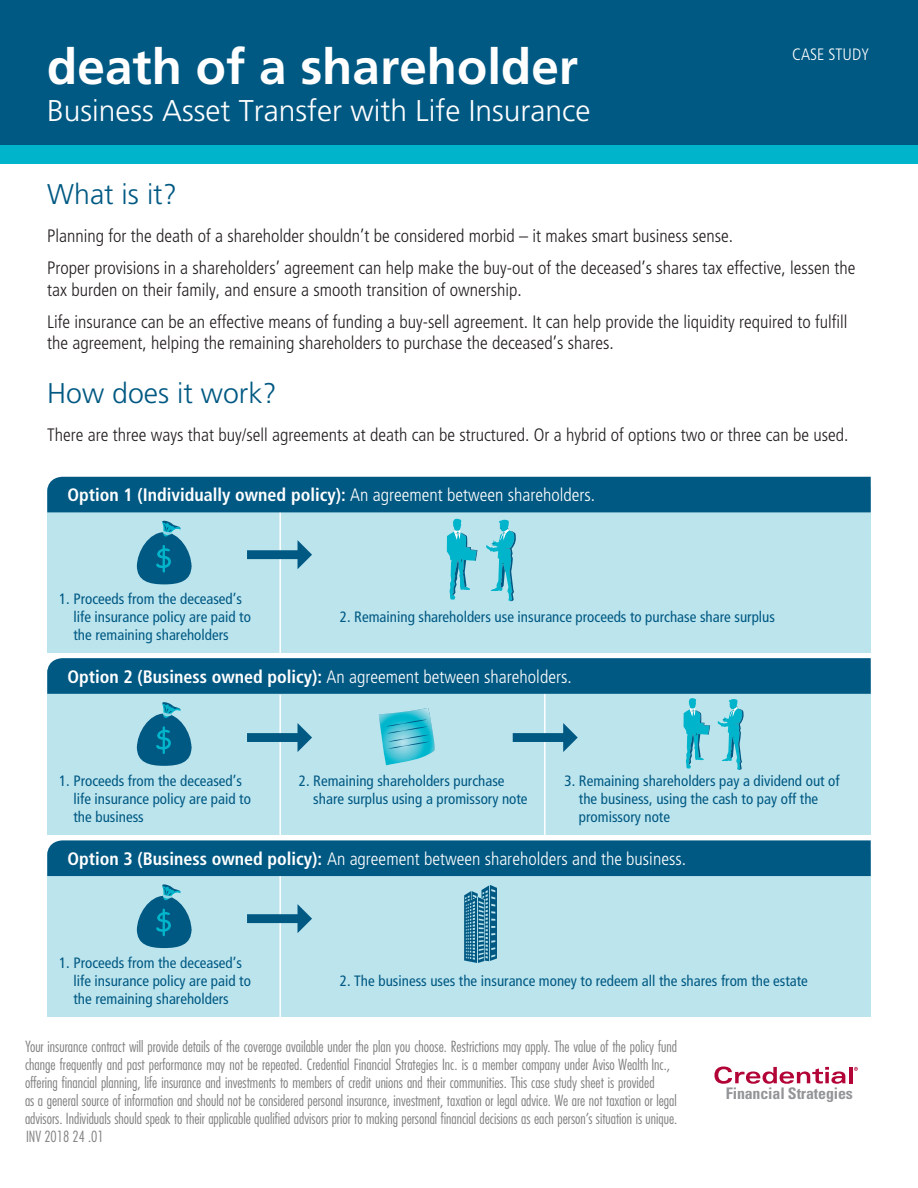
<style>
.page{position:relative;width:918px;height:1188px;background:#fff}
.page>*{position:absolute;margin:0;border:0;box-sizing:border-box;transform-origin:0 0}
.t1{font:700 49.5px "Frutiger LT Std";color:#fff}
.t2{font:300 30px "Frutiger LT Std";color:#fff}
.t3{font:300 28.5px "Frutiger LT Std";color:#005983}
.t4{font:300 condensed 18px/32.1px "Frutiger LT Std";color:#231f20}
.t5{font:300 condensed 18px "Frutiger LT Std";color:#fff}
.t6{font:700 condensed 18px "Frutiger LT Std";color:#fff}
.t7{font:300 condensed 16.5px "Frutiger LT Std";color:#fff}
.t8{font:700 condensed 15.9px "Univers";letter-spacing:-.01em;color:#939598}
.t9{font:300 condensed 15px/18px "Futura Std";color:#808280}
.t10{font:condensed 15px/18px "Frutiger LT Std";color:#005983}
.s1{font-weight:300}
.s2{font-weight:700}
</style>
<div class="page">
<div style="left:0;top:144px;width:918px;height:20px;background:#00b5cb"></div>
<div style="left:0;top:0;width:918px;height:145px;background:#005983"></div>
<div style="left:47px;top:488px;width:824px;height:165px;background:#bce4ed"></div>
<div style="left:47px;top:851px;width:824px;height:166px;background:#bce4ed"></div>
<div style="left:47px;top:669px;width:824px;height:166px;background:#bce4ed"></div>
<hr style="left:279px;top:695px;width:2px;height:144px;background:#fff">
<hr style="left:279px;top:512px;width:2px;height:144px;background:#fff">
<hr style="left:279px;top:876px;width:2px;height:144px;background:#fff">
<hr style="left:544px;top:684px;width:2px;height:169px;background:#fff">
<div style="left:47px;top:477px;width:824px;height:35px;background:#005983"></div>
<div style="left:47px;top:840px;width:824px;height:36px;background:#005983"></div>
<svg style="left:447px;top:519px;width:30px;height:81px"></svg>
<svg style="left:486px;top:520px;width:30px;height:81px"></svg>
<svg style="left:137px;top:521px;width:55px;height:63px"></svg>
<svg style="left:137px;top:884px;width:55px;height:64px"></svg>
<svg style="left:247px;top:540px;width:65px;height:29px"></svg>
<svg style="left:247px;top:904px;width:65px;height:29px"></svg>
<svg style="left:47px;top:658px;width:824px;height:112px"></svg>
<svg style="left:464px;top:885px;width:33px;height:78px"></svg>
<svg style="left:714px;top:1066px;width:131px;height:18px"></svg>
<hr style="left:849px;top:1067px;width:3px;height:16px;background:#b30437">
<svg style="left:854px;top:1067px;width:4px;height:4px"></svg>
<h1 class="t1" style="left:47px;top:38px;width:532px">death of a shareholder</h1>
<h2 class="t2" style="left:47px;top:94px;width:545px">Business Asset Transfer with Life Insurance</h2>
<p class="t7" style="left:792px;top:45px;width:79px">CASE STUDY</p>
<h3 class="t3" style="left:47px;top:178px;width:131px">What is it?</h3>
<p class="t4" style="left:47px;top:220px;width:810px">Planning for the death of a shareholder shouldn’t be considered morbid – it makes smart business sense.<br>Proper provisions in a shareholders’ agreement can help make the buy-out of the deceased’s shares tax effective, lessen the</p>
<p class="t4" style="left:47px;top:274px;width:802px">tax burden on their family, and ensure a smooth transition of ownership.<br>Life insurance can be an effective means of funding a buy-sell agreement. It can help provide the liquidity required to fulfill</p>
<p class="t4" style="left:47px;top:327px;width:568px">the agreement, helping the remaining shareholders to purchase the deceased’s shares.</p>
<h3 class="t3" style="left:47px;top:377px;width:231px">How does it work?</h3>
<p class="t4" style="left:47px;top:419px;width:803px">There are three ways that buy/sell agreements at death can be structured. Or a hybrid of options two or three can be used.</p>
<p class="t6" style="left:68px;top:484px;width:529px">Option 1 (Individually owned policy): <span class="s1">An agreement between shareholders.</span></p>
<p class="t10" style="left:74px;top:590px;width:179px;text-indent:-14px">1. Proceeds from the deceased’s life insurance policy are paid to the remaining shareholders</p>
<p class="t10" style="left:340px;top:608px;width:437px">2. Remaining shareholders use insurance proceeds to purchase share surplus</p>
<p class="t5" style="left:68px;top:666px;width:506px"><span class="s2">Option 2 (Business owned policy):</span> An agreement between shareholders.</p>
<p class="t10" style="left:74px;top:772px;width:179px;text-indent:-14px">1. Proceeds from the deceased’s life insurance policy are paid to the business</p>
<p class="t10" style="left:313px;top:772px;width:216px;text-indent:-14px">2. Remaining shareholders purchase share surplus using a promissory note</p>
<p class="t10" style="left:579px;top:772px;width:262px;text-indent:-14px">3. Remaining shareholders pay a dividend out of the business, using the cash to pay off the promissory note</p>
<p class="t5" style="left:68px;top:848px;width:620px"><span class="s2">Option 3 (Business owned policy):</span> An agreement between shareholders and the business.</p>
<p class="t10" style="left:74px;top:954px;width:179px;text-indent:-14px">1. Proceeds from the deceased’s life insurance policy are paid to the remaining shareholders</p>
<p class="t10" style="left:340px;top:972px;width:470px">2. The business uses the insurance money to redeem all the shares from the estate</p>
<p class="t9" style="left:25px;top:1037px;width:654px">Your insurance contract will provide details of the coverage available under the plan you choose. Restrictions may apply. The value of the policy fund change frequently and past performance may not be repeated. Credential Financial Strategies Inc. is a member company under Aviso Wealth Inc., offering financial planning, life insurance and investments to members of credit unions and their communities. This case study sheet is provided<br>as a general source of information and should not be considered personal insurance, investment, taxation or legal advice. We are not taxation or legal advisors. Individuals should speak to their applicable qualified advisors prior to making personal financial decisions as each person’s situation is unique.<br>INV 2018 24 .01</p>
<p class="t8" style="left:726px;top:1083px;width:129px">Financial Strategies</p>
</div>
